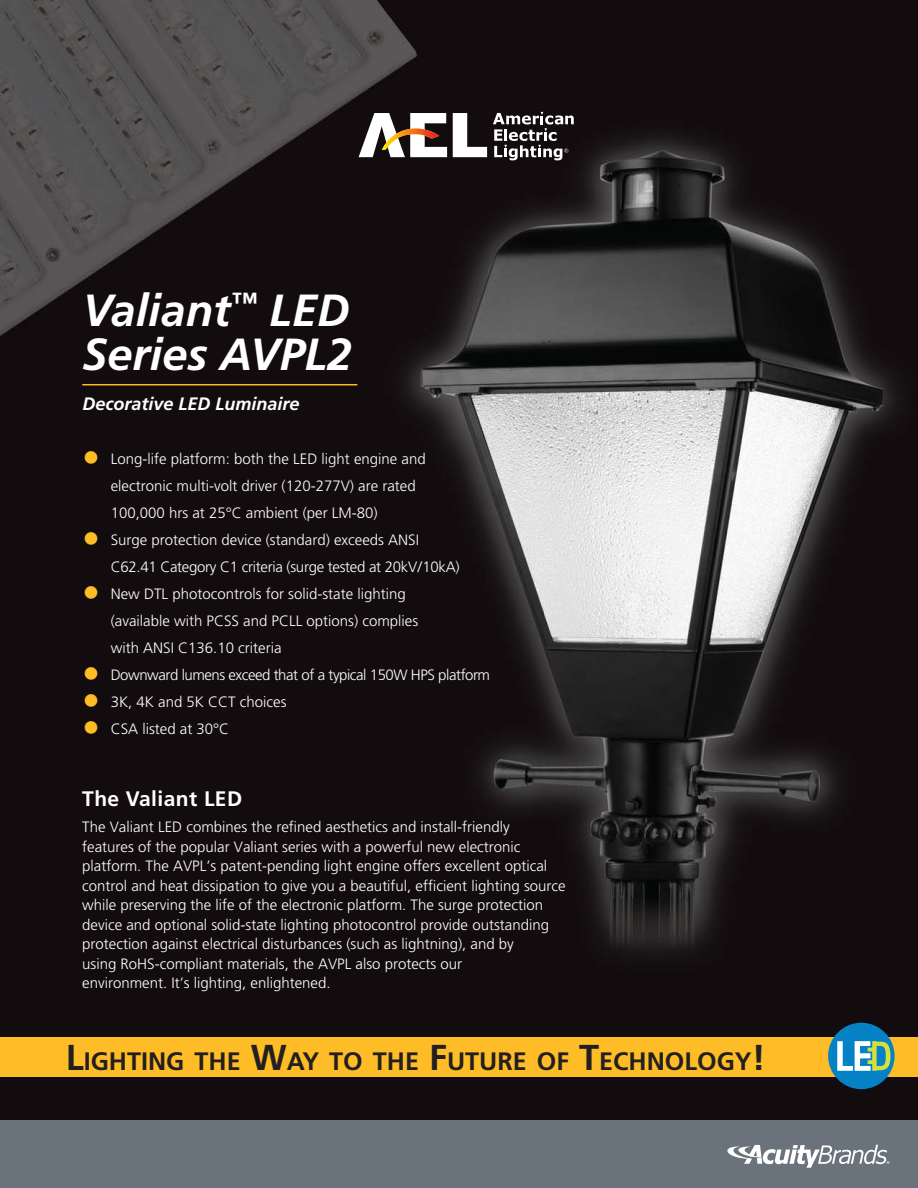
<style>
.page{position:relative;width:918px;height:1188px;background:#fff}
.page>*{position:absolute;margin:0;border:0;box-sizing:border-box;transform-origin:0 0}
.t1{font:italic 700 45px/43.5px "Frutiger";color:#fff}
.t2{font:700 25.2px "Frutiger";color:#231f20}
.t3{font:700 21px "Frutiger";letter-spacing:.02em;color:#fff}
.t4{font:italic 700 18px "Frutiger";color:#fff}
.t5{font:300 15px/19.5px "Frutiger";color:#fff}
.t6{font:300 15px "Frutiger";letter-spacing:-.03em;color:#fff}
.s1{font-size:36px;color:#febd26}
.s2{font-size:36px}
</style>
<div class="page">
<img style="left:0;top:0;width:918px;height:1120px">
<div style="left:0;top:1037px;width:918px;height:40px;background:#febd26"></div>
<div style="left:828px;top:1023px;width:67px;height:66px;background:#0581c5;border-radius:50%"></div>
<svg style="left:837px;top:1041px;width:54px;height:30px"></svg>
<hr style="left:82px;top:384px;width:275px;height:1px;background:#febd26">
<svg style="left:453px;top:113px;width:34px;height:44px"></svg>
<svg style="left:493px;top:112px;width:81px;height:48px"></svg>
<svg style="left:359px;top:113px;width:88px;height:44px"></svg>
<div style="left:0;top:1120px;width:918px;height:68px;background:#6a737b"></div>
<svg style="left:727px;top:1145px;width:162px;height:23px"></svg>
<h1 class="t1" style="left:82px;top:292px;width:271px">Valiant<sup>™</sup> LED<br>Series AVPL2</h1>
<p class="t4" style="left:82px;top:397px;width:219px">Decorative LED Luminaire</p>
<p class="t5" style="left:111px;top:446px;width:317px;line-height:27px;text-indent:-28px"><span class="s1">•</span> Long-life platform: both the LED light engine and electronic multi-volt driver (120-277V) are rated<br>100,000 hrs at 25°C ambient (per LM-80)</p>
<p class="t5" style="left:111px;top:527px;width:350px;line-height:27px;text-indent:-28px"><span class="s1">•</span> Surge protection device (standard) exceeds ANSI<br>C62.41 Category C1 criteria (surge tested at 20kV / 10kA)</p>
<p class="t5" style="left:111px;top:581px;width:309px;line-height:27px;text-indent:-28px"><span class="s1">•</span> New DTL photocontrols for solid-state lighting (available with PCSS and PCLL options) complies with ANSI C136.10 criteria</p>
<p class="t6" style="left:82px;top:669px;width:409px"><span class="s1">•</span> Downward lumens exceed that of a typical 150W HPS platform</p>
<p class="t5" style="left:82px;top:693px;width:206px"><span class="s1">•</span> 3K, 4K and 5K CCT choices</p>
<p class="t5" style="left:82px;top:720px;width:149px"><span class="s1">•</span> CSA listed at 30°C</p>
<h3 class="t3" style="left:82px;top:790px;width:161px">The Valiant LED</h3>
<p class="t5" style="left:82px;top:818px;width:485px">The Valiant LED combines the refined aesthetics and install-friendly<br>features of the popular Valiant series with a powerful new electronic platform. The AVPL’s patent-pending light engine offers excellent optical control and heat dissipation to give you a beautiful, efficient lighting source while preserving the life of the electronic platform. The surge protection device and optional solid-state lighting photocontrol provide outstanding protection against electrical disturbances (such as lightning), and by<br>using RoHS-compliant materials, the AVPL also protects our<br>environment. It’s lighting, enlightened.</p>
<h2 class="t2" style="left:66px;top:1051px;width:702px"><span class="s2">L</span>IGHTING THE <span class="s2">W</span>AY TO THE <span class="s2">F</span>UTURE OF <span class="s2">T</span>ECHNOLOGY<span class="s2">!</span></h2>
</div>
